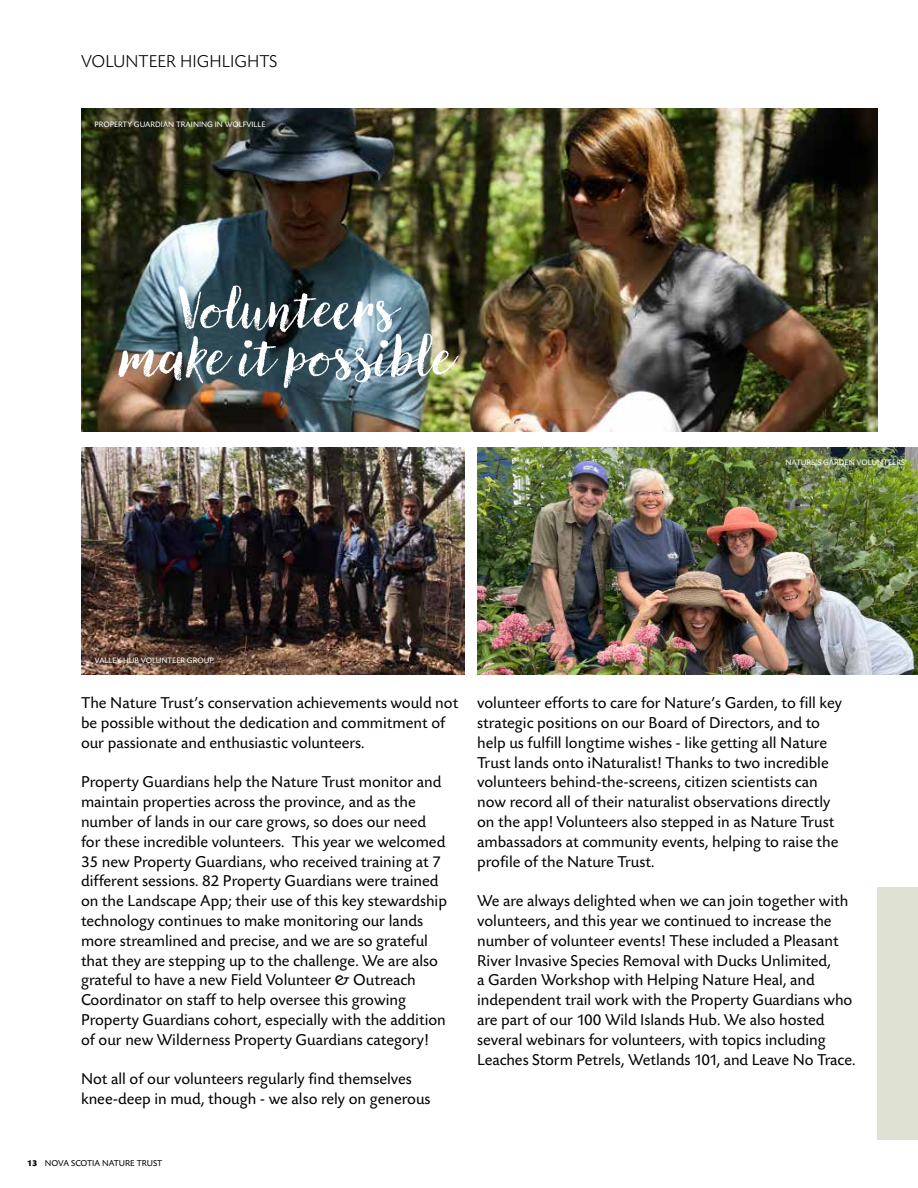
<style>
.page{position:relative;width:918px;height:1188px;background:#fff}
.page>*{position:absolute;margin:0;border:0;box-sizing:border-box;transform-origin:0 0}
.t1{font:55.5px/48px "Canvas Script";color:#fff;text-align:center}
.t2{font:300 18px "Today SB";color:#000}
.t3{font:16.5px/19.8px "Today SB";color:#000}
.t4{font:9px "Today SB";color:#000}
.t5{font:8.25px "Today SB";color:#fff}
.s1{font-weight:700}
</style>
<div class="page">
<img style="left:477px;top:448px;width:441px;height:226px">
<div style="left:878px;top:887px;width:40px;height:252px;background:#dfe1d3"></div>
<img style="left:81px;top:448px;width:383px;height:226px">
<img style="left:81px;top:108px;width:797px;height:324px">
<p class="t2" style="left:81px;top:52px;width:198px">VOLUNTEER HIGHLIGHTS</p>
<p class="t5" style="left:94px;top:120px;width:173px">PROPERTY GUARDIAN TRAINING IN WOLFVILLE</p>
<h1 class="t1" style="left:121px;top:286px;width:335px">Volunteers make it possible</h1>
<p class="t5" style="left:785px;top:458px;width:121px">NATURE’S GARDEN VOLUNTEERS</p>
<p class="t5" style="left:95px;top:656px;width:121px">VALLEY HUB VOLUNTEER GROUP</p>
<p class="t3" style="left:81px;top:694px;width:379px">The Nature Trust’s conservation achievements would not be possible without the dedication and commitment of our passionate and enthusiastic volunteers.</p>
<p class="t3" style="left:81px;top:773px;width:368px">Property Guardians help the Nature Trust monitor and maintain properties across the province, and as the number of lands in our care grows, so does our need for these incredible volunteers. This year we welcomed 35 new Property Guardians, who received training at 7 different sessions. 82 Property Guardians were trained on the Landscape App; their use of this key stewardship technology continues to make monitoring our lands more streamlined and precise, and we are so grateful that they are stepping up to the challenge. We are also grateful to have a new Field Volunteer &amp; Outreach Coordinator on staff to help oversee this growing Property Guardians cohort, especially with the addition of our new Wilderness Property Guardians category!</p>
<p class="t3" style="left:81px;top:1070px;width:351px">Not all of our volunteers regularly find themselves knee-deep in mud, though - we also rely on generous</p>
<p class="t3" style="left:477px;top:694px;width:366px">volunteer efforts to care for Nature’s Garden, to fill key strategic positions on our Board of Directors, and to help us fulfill longtime wishes - like getting all Nature Trust lands onto iNaturalist! Thanks to two incredible volunteers behind-the-screens, citizen scientists can now record all of their naturalist observations directly on the app! Volunteers also stepped in as Nature Trust ambassadors at community events, helping to raise the profile of the Nature Trust.</p>
<p class="t3" style="left:477px;top:892px;width:380px">We are always delighted when we can join together with volunteers, and this year we continued to increase the number of volunteer events! These included a Pleasant River Invasive Species Removal with Ducks Unlimited,<br>a Garden Workshop with Helping Nature Heal, and independent trail work with the Property Guardians who are part of our 100 Wild Islands Hub. We also hosted several webinars for volunteers, with topics including Leaches Storm Petrels, Wetlands 101, and Leave No Trace.</p>
<p class="t4" style="left:27px;top:1158px;width:137px"><span class="s1">13</span> NOVA SCOTIA NATURE TRUST</p>
</div>
